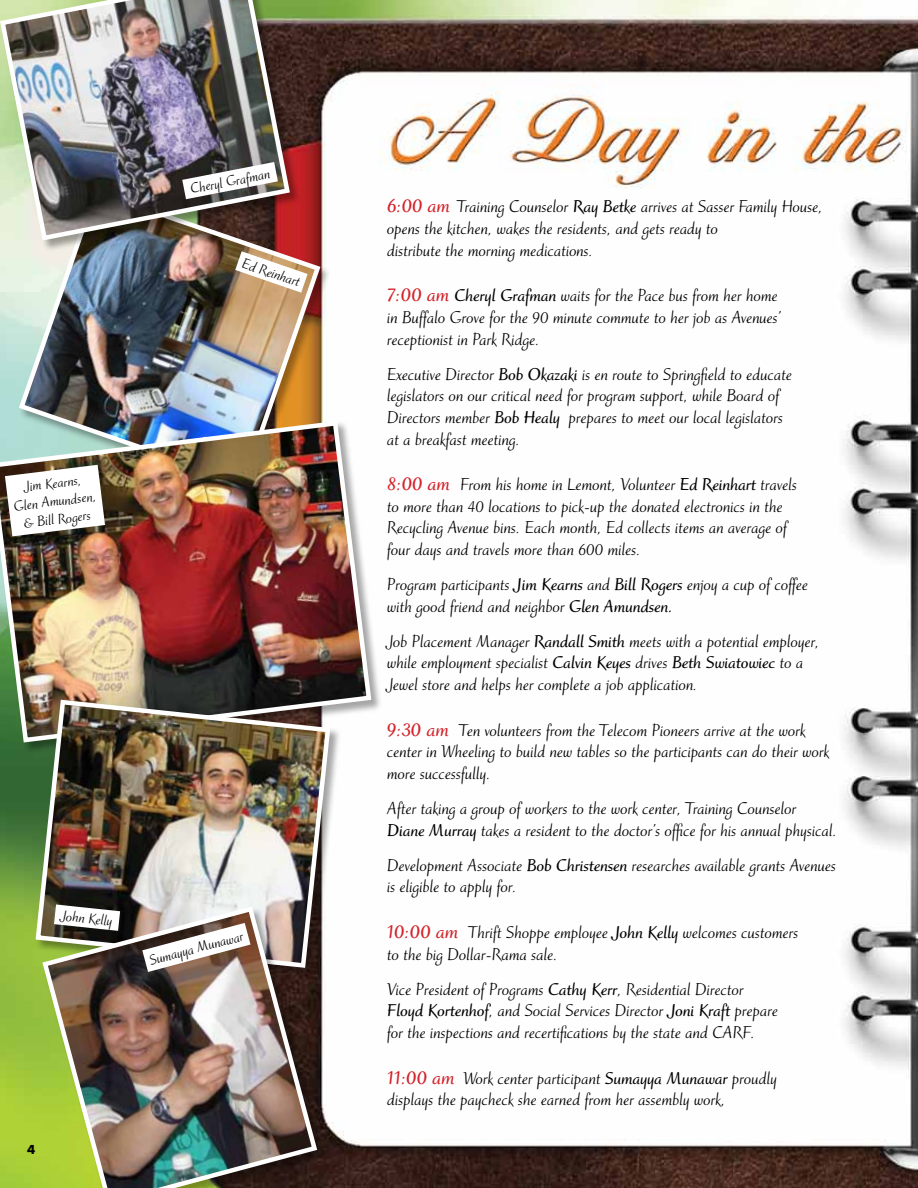
<style>
.page{position:relative;width:918px;height:1188px;background:#fff}
.page>*{position:absolute;margin:0;border:0;box-sizing:border-box;transform-origin:0 0}
.t1{font:18px/21.6px "Ruzicka Freehand LH";color:#000}
.t2{font:15px/18px "Ruzicka Freehand LH";color:#000;text-align:center}
.t3{font:700 12px "Futura";color:#000}
.s1{font-weight:700;font-size:21px;color:#d2232a}
.s2{font-weight:700}
</style>
<div class="page">
<img style="left:0;top:0;width:918px;height:1188px">
<img style="left:16px;top:186px;width:307px;height:232px">
<div style="left:0;top:421px;width:382px;height:332px;background:#000;opacity:.35"></div>
<img style="left:0;top:418px;width:374px;height:327px">
<div style="left:0;top:0;width:301px;height:251px;background:#000;opacity:.35"></div>
<img style="left:0;top:0;width:293px;height:243px">
<div style="left:35px;top:700px;width:307px;height:279px;background:#000;opacity:.35"></div>
<img style="left:33px;top:697px;width:300px;height:273px">
<div style="left:42px;top:906px;width:286px;height:282px;background:#000;opacity:.35"></div>
<img style="left:40px;top:904px;width:280px;height:284px">
<svg style="left:182px;top:162px;width:96px;height:37px"></svg>
<svg style="left:235px;top:251px;width:73px;height:42px"></svg>
<svg style="left:5px;top:465px;width:100px;height:71px"></svg>
<svg style="left:54px;top:904px;width:66px;height:27px"></svg>
<svg style="left:142px;top:923px;width:109px;height:49px"></svg>
<p class="t2" style="left:11px;top:480px;width:84px;rotate:-7deg">Jim Kearns,<br>Glen Amundsen, &amp; Bill Rogers</p>
<p class="t2" style="left:189px;top:180px;width:82px;rotate:-11deg">Cheryl Grafman</p>
<p class="t2" style="left:245px;top:254px;width:62px;rotate:19deg">Ed Reinhart</p>
<p class="t2" style="left:62px;top:907px;width:53px;rotate:6deg">John Kelly</p>
<p class="t2" style="left:148px;top:952px;width:98px;rotate:-15deg">Sumayya Munawar</p>
<p class="t3" style="left:27px;top:1142px;width:10px">4</p>
<p class="t1" style="left:387px;top:196px;width:437px"><span class="s1">6:00 am</span> Training Counselor <span class="s2">Ray Betke</span> arrives at Sasser Family House, opens the kitchen, wakes the residents, and gets ready to<br>distribute the morning medications.</p>
<p class="t1" style="left:387px;top:285px;width:396px"><span class="s1">7:00 am</span> <span class="s2">Cheryl Grafman</span> waits for the Pace bus from her home in Buffalo Grove for the 90 minute commute to her job as Avenues’ receptionist in Park Ridge.</p>
<p class="t1" style="left:387px;top:364px;width:407px">Executive Director <span class="s2">Bob Okazaki</span> is en route to Springfield to educate legislators on our critical need for program support, while Board of Directors member <span class="s2">Bob Healy</span> prepares to meet our local legislators at a breakfast meeting.</p>
<p class="t1" style="left:387px;top:474px;width:412px"><span class="s1">8:00 am</span> From his home in Lemont, Volunteer <span class="s2">Ed Reinhart</span> travels to more than 40 locations to pick-up the donated electronics in the Recycling Avenue bins. Each month, Ed collects items an average of four days and travels more than 600 miles.</p>
<p class="t1" style="left:387px;top:574px;width:423px">Program participants <span class="s2">Jim Kearns</span> and <span class="s2">Bill Rogers</span> enjoy a cup of coffee with good friend and neighbor <span class="s2">Glen Amundsen.</span></p>
<p class="t1" style="left:387px;top:631px;width:434px">Job Placement Manager <span class="s2">Randall Smith</span> meets with a potential employer, while employment specialist <span class="s2">Calvin Keyes</span> drives <span class="s2">Beth Swiatowiec</span> to a<br>Jewel store and helps her complete a job application.</p>
<p class="t1" style="left:387px;top:720px;width:444px"><span class="s1">9:30 am</span> Ten volunteers from the Telecom Pioneers arrive at the work center in Wheeling to build new tables so the participants can do their work more successfully.</p>
<p class="t1" style="left:387px;top:798px;width:452px">After taking a group of workers to the work center, Training Counselor<br><span class="s2">Diane Murray</span> takes a resident to the doctor’s office for his annual physical.</p>
<p class="t1" style="left:387px;top:855px;width:451px">Development Associate <span class="s2">Bob Christensen</span> researches available grants Avenues is eligible to apply for.</p>
<p class="t1" style="left:387px;top:922px;width:413px"><span class="s1">10:00 am</span> Thrift Shoppe employee <span class="s2">John Kelly</span> welcomes customers to the big Dollar-Rama sale.</p>
<p class="t1" style="left:387px;top:979px;width:393px">Vice President of Programs <span class="s2">Cathy Kerr</span>, Residential Director<br><span class="s2">Floyd Kortenhof</span>, and Social Services Director <span class="s2">Joni Kraft</span> prepare for the inspections and recertifications by the state and CARF.</p>
<p class="t1" style="left:387px;top:1068px;width:391px"><span class="s1">11:00 am</span> Work center participant <span class="s2">Sumayya Munawar</span> proudly displays the paycheck she earned from her assembly work,</p>
</div>
